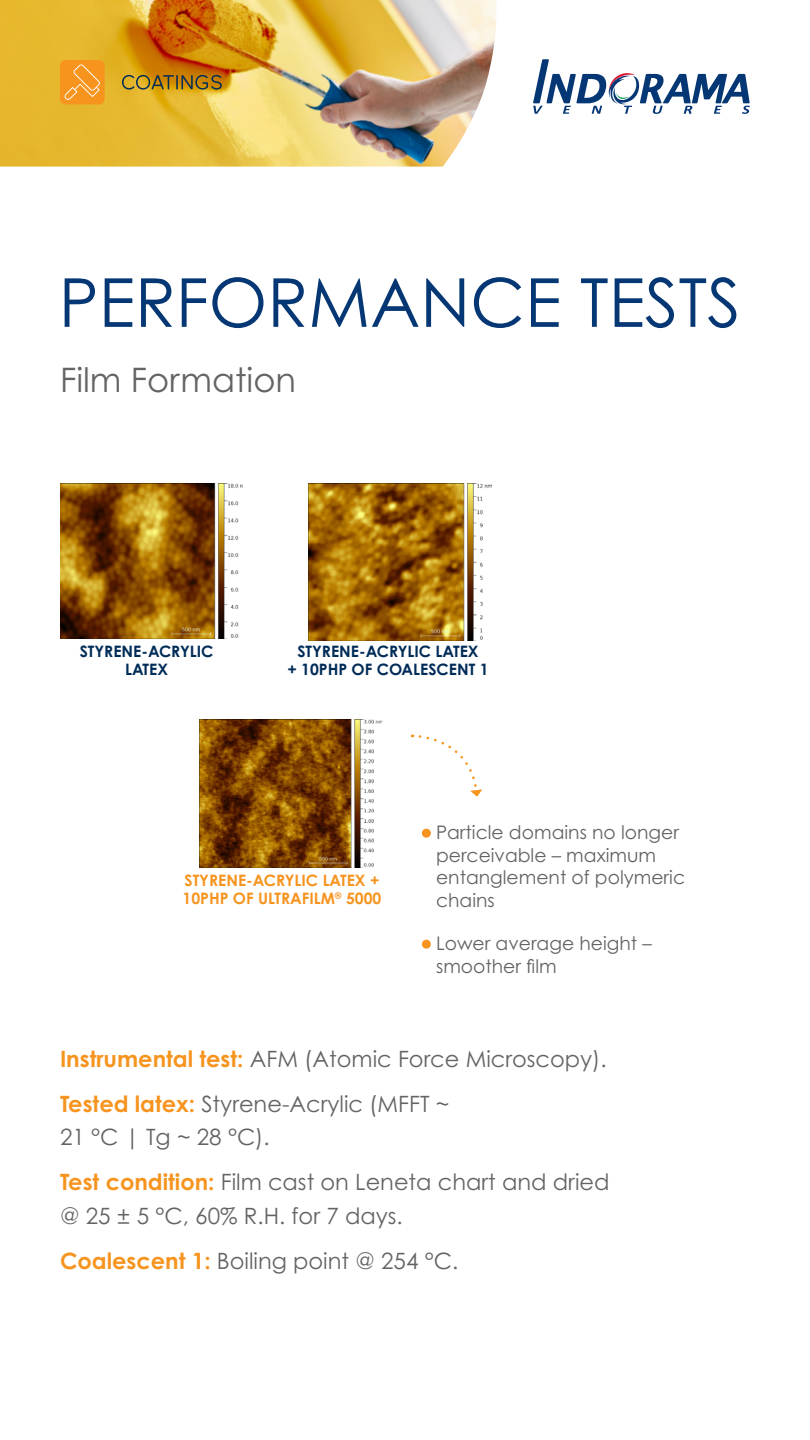
<style>
.page{position:relative;width:810px;height:1440px;background:#fff}
.page>*{position:absolute;margin:0;border:0;box-sizing:border-box;transform-origin:0 0}
.t1{font:67.5px "Century Gothic Pro";color:#053775}
.t2{font:33.75px "Century Gothic Pro";color:#636466}
.t3{font:22.5px/45px "Century Gothic Pro";color:#646464}
.t4{font:18.75px/22.5px "Century Gothic Pro";color:#636466}
.t5{font:700 15.75px/18px "Century Gothic Pro";color:#002c58;text-align:center}
.t6{font:700 15.75px/18px "Century Gothic Pro";color:#f7941f}
.s1{font-weight:700;color:#f7941f}
</style>
<div class="page">
<img style="left:60px;top:484px;width:182px;height:155px">
<img style="left:200px;top:720px;width:182px;height:147px">
<img style="left:309px;top:484px;width:182px;height:156px">
<div style="left:422px;top:829px;width:9px;height:9px;background:#f7941f;border-radius:50%"></div>
<div style="left:422px;top:940px;width:9px;height:9px;background:#f7941f;border-radius:50%"></div>
<svg style="left:412px;top:734px;width:70px;height:63px"></svg>
<svg style="left:533px;top:59px;width:217px;height:55px"></svg>
<img style="left:0;top:0;width:497px;height:167px">
<div style="left:60px;top:60px;width:45px;height:44px;background:#f7941e;border-radius:6px"></div>
<svg style="left:122px;top:75px;width:100px;height:15px"></svg>
<svg style="left:64px;top:64px;width:36px;height:36px"></svg>
<h1 class="t1" style="left:59px;top:261px;width:684px">PERFORMANCE TESTS</h1>
<h2 class="t2" style="left:60px;top:359px;width:238px">Film Formation</h2>
<p class="t5" style="left:80px;top:642px;width:135px">STYRENE-ACRYLIC<br>LATEX</p>
<p class="t5" style="left:287px;top:642px;width:203px">STYRENE-ACRYLIC LATEX<br>+ 10PHP OF COALESCENT 1</p>
<p class="t6" style="left:183px;top:872px;width:200px">STYRENE-ACRYLIC LATEX +<br>10PHP OF ULTRAFILM<sup>®</sup> 5000</p>
<p class="t4" style="left:436px;top:821px;width:251px">Particle domains no longer perceivable – maximum entanglement of polymeric chains</p>
<p class="t4" style="left:436px;top:932px;width:217px">Lower average height – smoother film</p>
<p class="t3" style="left:60px;top:1036px;width:548px"><span class="s1">Instrumental test:</span> AFM (Atomic Force Microscopy).<br><span class="s1">Tested latex:</span> Styrene-Acrylic (MFFT ~</p>
<p class="t3" style="left:60px;top:1114px;width:551px">21 °C | Tg ~ 28 °C).<br><span class="s1">Test condition:</span> Film cast on Leneta chart and dried</p>
<p class="t3" style="left:60px;top:1193px;width:400px">@ 25 ± 5 °C, 60% R.H. for 7 days.<br><span class="s1">Coalescent 1:</span> Boiling point @ 254 °C.</p>
</div>
